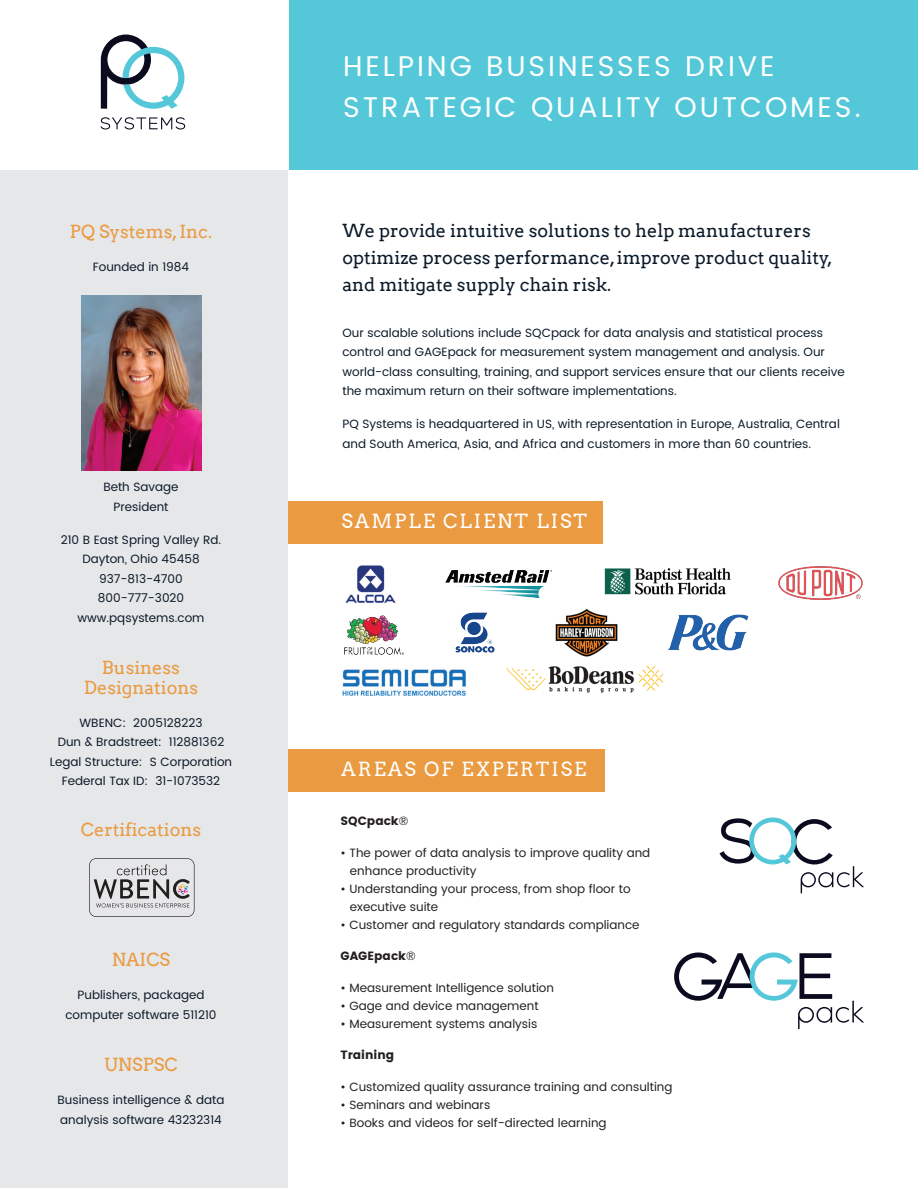
<style>
.page{position:relative;width:918px;height:1188px;background:#fff}
.page>*{position:absolute;margin:0;border:0;box-sizing:border-box;transform-origin:0 0}
.t1{font:28.5px/40.5px "Poppins";letter-spacing:.1em;color:#fff}
.t2{font:19.5px "Arvo";letter-spacing:.1em;color:#fff}
.t3{font:18px/27px "Arvo";color:#0a1928}
.t4{font:18px/19.5px "Arvo";color:#ea9a40;text-align:center}
.t5{font:12px/19.5px "Poppins";color:#0a1928;text-align:center}
.t6{font:12px/18px "Poppins";color:#231f20}
.t7{font:700 12px "Poppins";color:#231f20}
.s1{font-weight:400}
</style>
<div class="page">
<div style="left:288px;top:749px;width:317px;height:43px;background:#ea9a40"></div>
<div style="left:288px;top:501px;width:314px;height:43px;background:#ea9a40"></div>
<div style="left:288px;top:0;width:630px;height:170px;background:#54c7d9"></div>
<div style="left:0;top:170px;width:288px;height:1018px;background:#e6e7e9"></div>
<svg style="left:89px;top:858px;width:106px;height:59px"></svg>
<img style="left:81px;top:296px;width:121px;height:175px">
<svg style="left:101px;top:35px;width:83px;height:74px"></svg>
<svg style="left:100px;top:117px;width:85px;height:13px"></svg>
<img style="left:345px;top:565px;width:51px;height:38px">
<img style="left:446px;top:571px;width:106px;height:27px">
<img style="left:604px;top:568px;width:127px;height:27px">
<img style="left:506px;top:665px;width:158px;height:28px">
<img style="left:778px;top:566px;width:85px;height:33px">
<img style="left:344px;top:615px;width:60px;height:40px">
<img style="left:556px;top:609px;width:61px;height:47px">
<img style="left:668px;top:615px;width:81px;height:35px">
<img style="left:342px;top:669px;width:124px;height:27px">
<img style="left:455px;top:612px;width:40px;height:41px">
<svg style="left:674px;top:952px;width:190px;height:77px"></svg>
<svg style="left:720px;top:818px;width:144px;height:75px"></svg>
<h3 class="t4" style="left:70px;top:222px;width:144px">PQ Systems, Inc.</h3>
<p class="t5" style="left:93px;top:257px;width:98px">Founded in 1984</p>
<p class="t5" style="left:103px;top:478px;width:77px">Beth Savage<br>President</p>
<p class="t5" style="left:61px;top:530px;width:162px">210 B East Spring Valley Rd.<br>Dayton, Ohio 45458<br>937-813-4700<br>800-777-3020 www.pqsystems.com</p>
<h3 class="t4" style="left:84px;top:658px;width:116px">Business<br>Designations</h3>
<p class="t5" style="left:80px;top:713px;width:21px">WBENC</p>
<p class="t5" style="left:122px;top:713px;width:82px">: 2005128223</p>
<p class="t5" style="left:58px;top:733px;width:168px">Dun &amp; Bradstreet: 112881362</p>
<p class="t5" style="left:50px;top:752px;width:184px">Legal Structure: S Corporation</p>
<p class="t5" style="left:62px;top:772px;width:160px">Federal Tax ID: 31-1073532</p>
<h3 class="t4" style="left:81px;top:819px;width:122px">Certifications</h3>
<h3 class="t4" style="left:112px;top:950px;width:60px">NAICS</h3>
<p class="t5" style="left:65px;top:985px;width:153px">Publishers, packaged computer software 511210</p>
<h3 class="t4" style="left:104px;top:1055px;width:75px">UNSPSC</h3>
<p class="t5" style="left:58px;top:1090px;width:168px;text-align:left">Business intelligence &amp; data analysis software 43232314</p>
<h1 class="t1" style="left:343px;top:47px;width:519px">Helping businesses drive strategic quality outcomes.</h1>
<h3 class="t3" style="left:342px;top:217px;width:492px">We provide intuitive solutions to help manufacturers optimize process performance, improve product quality, and mitigate supply chain risk.</h3>
<p class="t5" style="left:342px;top:323px;width:192px">Our scalable solutions include SQC</p>
<p class="t5" style="left:551px;top:323px;width:274px">pack for data analysis and statistical process</p>
<p class="t5" style="left:342px;top:343px;width:82px">control and GAGE</p>
<p class="t5" style="left:342px;top:343px;width:504px;text-align:left;text-indent:105px">pack for measurement system management and analysis. Our world-class consulting, training, and support services ensure that our clients receive the maximum return on their software implementations.</p>
<p class="t5" style="left:342px;top:415px;width:499px;text-align:left">PQ Systems is headquartered in US, with representation in Europe, Australia, Central and South America, Asia, and Africa and customers in more than 60 countries.</p>
<h2 class="t2" style="left:341px;top:510px;width:247px">Sample client list</h2>
<h2 class="t2" style="left:341px;top:758px;width:247px">Areas of expertise</h2>
<p class="t7" style="left:341px;top:814px;width:69px">SQCpack<span class="s1">®</span></p>
<p class="t6" style="left:350px;top:844px;width:302px;text-indent:-9px">• The power of data analysis to improve quality and enhance productivity</p>
<p class="t6" style="left:350px;top:880px;width:282px;text-indent:-9px">• Understanding your process, from shop floor to executive suite</p>
<p class="t6" style="left:341px;top:916px;width:301px">• Customer and regulatory standards compliance</p>
<p class="t7" style="left:341px;top:949px;width:77px">GAGEpack<span class="s1">®</span></p>
<p class="t6" style="left:341px;top:979px;width:215px">• Measurement Intelligence solution</p>
<p class="t6" style="left:341px;top:997px;width:200px">• Gage and device management</p>
<p class="t6" style="left:341px;top:1015px;width:198px">• Measurement systems analysis</p>
<p class="t7" style="left:341px;top:1048px;width:55px">Training</p>
<p class="t6" style="left:341px;top:1078px;width:333px">• Customized quality assurance training and consulting</p>
<p class="t6" style="left:341px;top:1096px;width:151px">• Seminars and webinars</p>
<p class="t6" style="left:341px;top:1114px;width:268px">• Books and videos for self-directed learning</p>
</div>
